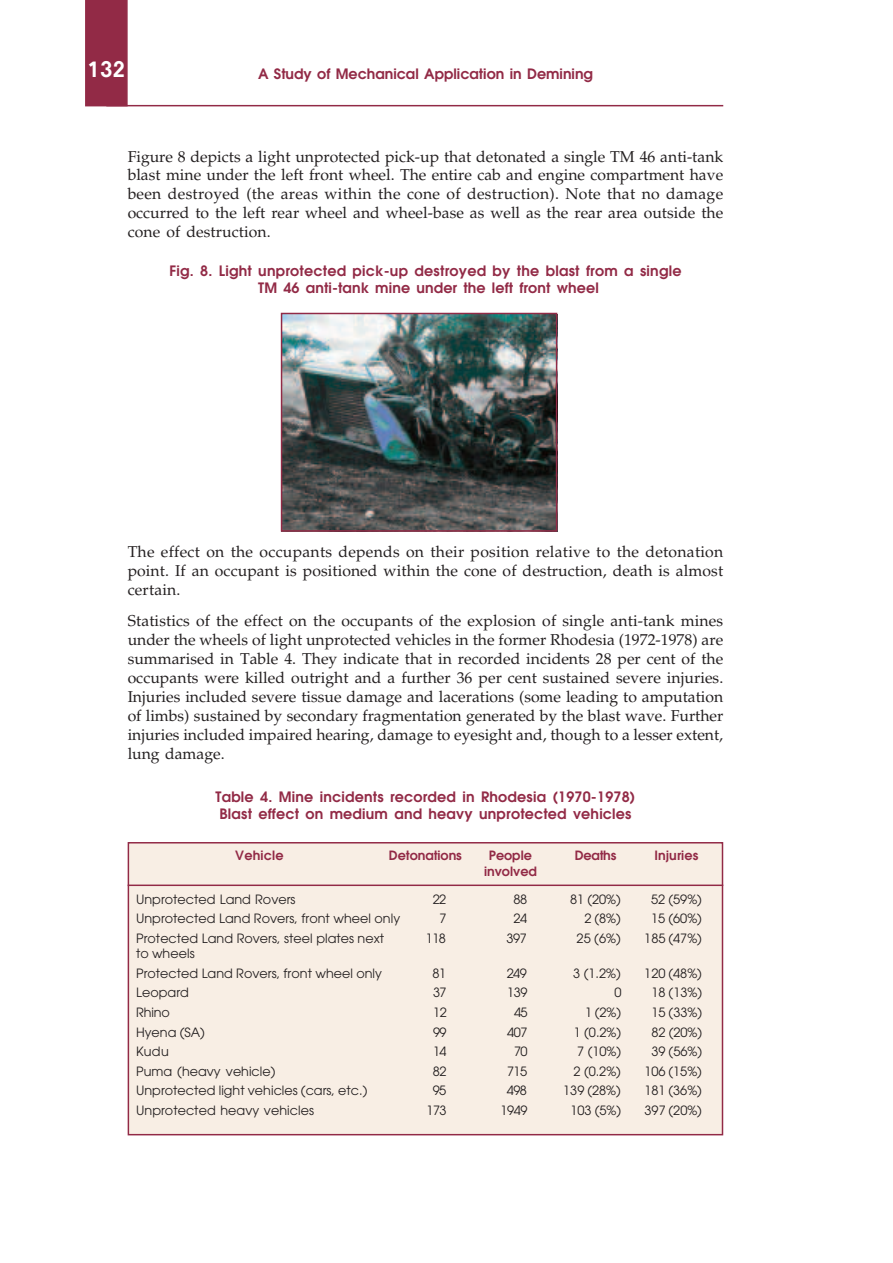
<style>
.page{position:relative;width:893px;height:1263px;background:#fff}
.page>*{position:absolute;margin:0;border:0;box-sizing:border-box;transform-origin:0 0}
.t1{font:700 21px "Atlanta";color:#fff}
.t2{font:15.75px/18.9px "Palatino";color:#231f20;text-align:justify}
.t3{font:600 14.25px/17.1px "Avant Garde";letter-spacing:.015em;color:#922a46;text-align:center}
.t4{font:12.75px/19.6px "Avant Garde";color:#231f20}
.t5{font:600 12.75px "Avant Garde";color:#922a46}
</style>
<div class="page">
<hr style="left:106px;top:105px;width:617px;height:1px;background:#922a46">
<div style="left:85px;top:0;width:43px;height:106px;background:#922a46"></div>
<img style="left:283px;top:315px;width:272px;height:215px">
<div style="left:128px;top:842px;width:595px;height:293px;background:#f8eee4;border:1px solid #922a46"></div>
<div style="left:281px;top:313px;width:276px;height:219px;border:1px solid #922a46"></div>
<hr style="left:128px;top:885px;width:595px;height:1px;background:#922a46">
<h1 class="t1" style="left:88px;top:59px;width:39px">132</h1>
<p class="t3" style="left:258px;top:67px;width:336px">A Study of Mechanical Application in Demining</p>
<p class="t2" style="left:128px;top:149px;width:597px">Figure 8 depicts a light unprotected pick-up that detonated a single TM 46 anti-tank blast mine under the left front wheel. The entire cab and engine compartment have been destroyed (the areas within the cone of destruction). Note that no damage occurred to the left rear wheel and wheel-base as well as the rear area outside the cone of destruction.</p>
<p class="t3" style="left:169px;top:264px;width:513px">Fig. 8. Light unprotected pick-up destroyed by the blast from a single<br>TM 46 anti-tank mine under the left front wheel</p>
<p class="t2" style="left:128px;top:544px;width:597px">The effect on the occupants depends on their position relative to the detonation point. If an occupant is positioned within the cone of destruction, death is almost certain.</p>
<p class="t2" style="left:128px;top:613px;width:597px">Statistics of the effect on the occupants of the explosion of single anti-tank mines under the wheels of light unprotected vehicles in the former Rhodesia (1972-1978) are summarised in Table 4. They indicate that in recorded incidents 28 per cent of the occupants were killed outright and a further 36 per cent sustained severe injuries.<br>Injuries included severe tissue damage and lacerations (some leading to amputation of limbs) sustained by secondary fragmentation generated by the blast wave. Further injuries included impaired hearing, damage to eyesight and, though to a lesser extent, lung damage.</p>
<p class="t3" style="left:215px;top:789px;width:421px;text-align:left">Table 4. Mine incidents recorded in Rhodesia (1970-1978)<br>Blast effect on medium and heavy unprotected vehicles</p>
<p class="t5" style="left:235px;top:851px;width:50px">Vehicle</p>
<p class="t5" style="left:389px;top:851px;width:74px">Detonations</p>
<p class="t5" style="left:489px;top:851px;width:44px">People</p>
<p class="t5" style="left:574px;top:851px;width:43px">Deaths</p>
<p class="t5" style="left:654px;top:851px;width:45px">Injuries</p>
<p class="t5" style="left:484px;top:866px;width:54px">involved</p>
<p class="t4" style="left:136px;top:891px;width:161px">Unprotected Land Rovers</p>
<p class="t4" style="left:433px;top:891px;width:15px">22</p>
<p class="t4" style="left:513px;top:891px;width:15px">88</p>
<p class="t4" style="left:570px;top:891px;width:52px">81 (20%)</p>
<p class="t4" style="left:651px;top:891px;width:52px">52 (59%)</p>
<p class="t4" style="left:136px;top:910px;width:265px">Unprotected Land Rovers, front wheel only</p>
<p class="t4" style="left:439px;top:910px;width:9px">7</p>
<p class="t4" style="left:513px;top:910px;width:15px">24</p>
<p class="t4" style="left:584px;top:910px;width:38px">2 (8%)</p>
<p class="t4" style="left:651px;top:910px;width:52px">15 (60%)</p>
<p class="t4" style="left:136px;top:930px;width:249px">Protected Land Rovers, steel plates next</p>
<p class="t4" style="left:426px;top:930px;width:22px">118</p>
<p class="t4" style="left:506px;top:930px;width:22px">397</p>
<p class="t4" style="left:576px;top:930px;width:46px">25 (6%)</p>
<p class="t4" style="left:644px;top:930px;width:59px">185 (47%)</p>
<p class="t4" style="left:136px;top:945px;width:247px">to wheels<br>Protected Land Rovers, front wheel only</p>
<p class="t4" style="left:432px;top:965px;width:15px">81</p>
<p class="t4" style="left:506px;top:965px;width:22px">249</p>
<p class="t4" style="left:573px;top:965px;width:49px">3 (1.2%)</p>
<p class="t4" style="left:644px;top:965px;width:59px">120 (48%)</p>
<p class="t4" style="left:136px;top:984px;width:54px">Leopard</p>
<p class="t4" style="left:433px;top:984px;width:15px">37</p>
<p class="t4" style="left:507px;top:984px;width:22px">139</p>
<p class="t4" style="left:614px;top:984px;width:9px">0</p>
<p class="t4" style="left:651px;top:984px;width:52px">18 (13%)</p>
<p class="t4" style="left:136px;top:1004px;width:35px">Rhino</p>
<p class="t4" style="left:433px;top:1004px;width:15px">12</p>
<p class="t4" style="left:514px;top:1004px;width:15px">45</p>
<p class="t4" style="left:585px;top:1004px;width:37px">1 (2%)</p>
<p class="t4" style="left:651px;top:1004px;width:52px">15 (33%)</p>
<p class="t4" style="left:136px;top:1023px;width:70px">Hyena (SA)</p>
<p class="t4" style="left:433px;top:1023px;width:15px">99</p>
<p class="t4" style="left:507px;top:1023px;width:22px">407</p>
<p class="t4" style="left:574px;top:1023px;width:49px">1 (0.2%)</p>
<p class="t4" style="left:651px;top:1023px;width:52px">82 (20%)</p>
<p class="t4" style="left:136px;top:1043px;width:34px">Kudu</p>
<p class="t4" style="left:433px;top:1043px;width:15px">14</p>
<p class="t4" style="left:514px;top:1043px;width:15px">70</p>
<p class="t4" style="left:577px;top:1043px;width:45px">7 (10%)</p>
<p class="t4" style="left:651px;top:1043px;width:52px">39 (56%)</p>
<p class="t4" style="left:136px;top:1062px;width:141px">Puma (heavy vehicle)</p>
<p class="t4" style="left:433px;top:1062px;width:15px">82</p>
<p class="t4" style="left:507px;top:1062px;width:22px">715</p>
<p class="t4" style="left:573px;top:1062px;width:49px">2 (0.2%)</p>
<p class="t4" style="left:644px;top:1062px;width:59px">106 (15%)</p>
<p class="t4" style="left:136px;top:1082px;width:233px">Unprotected light vehicles (cars, etc.)</p>
<p class="t4" style="left:432px;top:1082px;width:15px">95</p>
<p class="t4" style="left:506px;top:1082px;width:22px">498</p>
<p class="t4" style="left:563px;top:1082px;width:59px">139 (28%)</p>
<p class="t4" style="left:644px;top:1082px;width:59px">181 (36%)</p>
<p class="t4" style="left:136px;top:1102px;width:179px">Unprotected heavy vehicles</p>
<p class="t4" style="left:426px;top:1102px;width:22px">173</p>
<p class="t4" style="left:500px;top:1102px;width:28px">1949</p>
<p class="t4" style="left:570px;top:1102px;width:52px">103 (5%)</p>
<p class="t4" style="left:644px;top:1102px;width:59px">397 (20%)</p>
</div>
